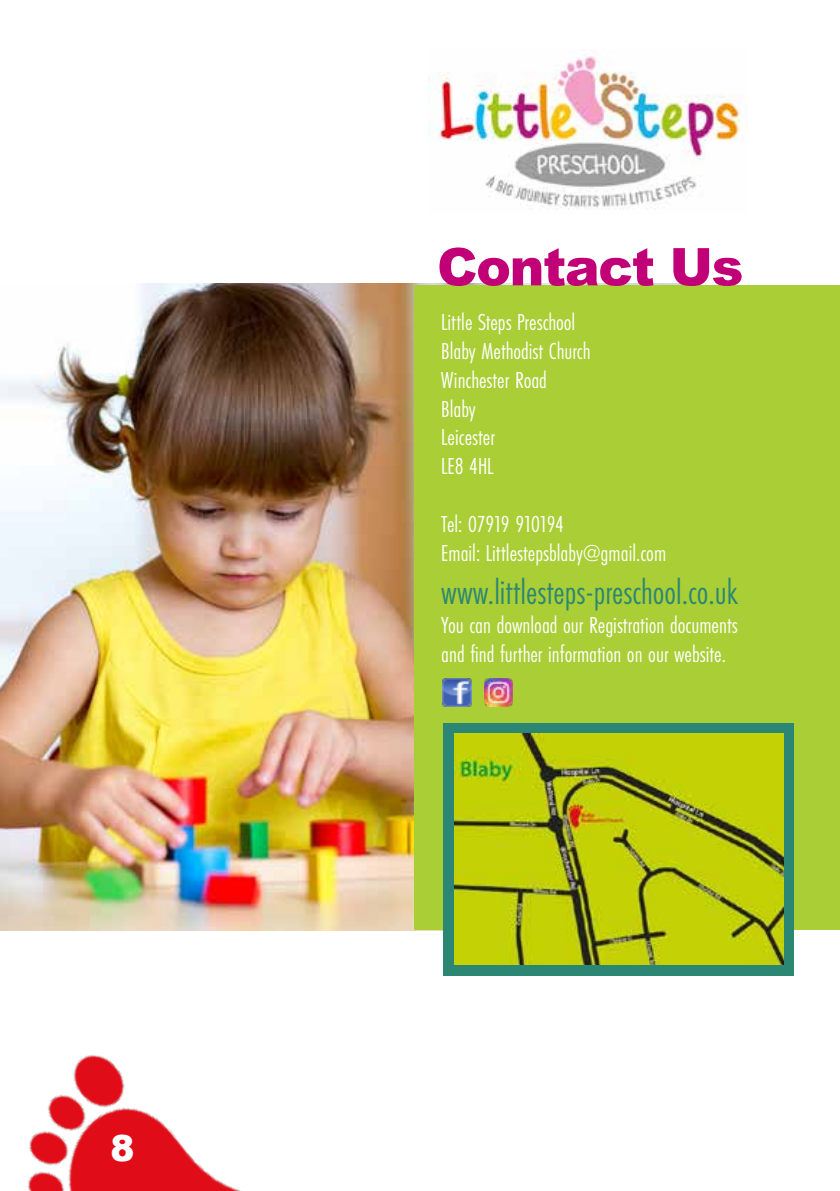
<style>
.page{position:relative;width:840px;height:1191px;background:#fff}
.page>*{position:absolute;margin:0;border:0;box-sizing:border-box;transform-origin:0 0}
.t1{font:900 52px "Arial";letter-spacing:-.025em;color:#c10077}
.t2{font:36px "Futura PT Cond";color:#2b8774}
.t3{font:900 36px "Arial";color:#fff}
.t4{font:24px/28.8px "Futura PT Cond";color:#fff}
</style>
<div class="page">
<img style="left:27px;top:1054px;width:213px;height:137px">
<img style="left:0;top:283px;width:700px;height:647px">
<div style="left:414px;top:285px;width:425px;height:645px;background:#aace36"></div>
<div style="left:443px;top:722px;width:350px;height:253px;background:#2b8774"></div>
<img style="left:454px;top:734px;width:329px;height:230px">
<img style="left:428px;top:56px;width:318px;height:154px">
<img style="left:442px;top:678px;width:29px;height:28px">
<img style="left:484px;top:678px;width:28px;height:28px">
<h2 class="t3" style="left:110px;top:1122px;width:26px">8</h2>
<h1 class="t1" style="left:437px;top:229px;width:308px">Contact Us</h1>
<p class="t4" style="left:441px;top:308px;width:151px">Little Steps Preschool<br>Blaby Methodist Church<br>Winchester Road<br>Blaby<br>Leicester<br>LE8 4HL</p>
<p class="t4" style="left:441px;top:509px;width:226px">Tel: 07919 910194<br>Email: Littlestepsblaby@gmail.com</p>
<h2 class="t2" style="left:441px;top:571px;width:298px">www.littlesteps-preschool.co.uk</h2>
<p class="t4" style="left:441px;top:610px;width:298px">You can download our Registration documents and find further information on our website.</p>
</div>
